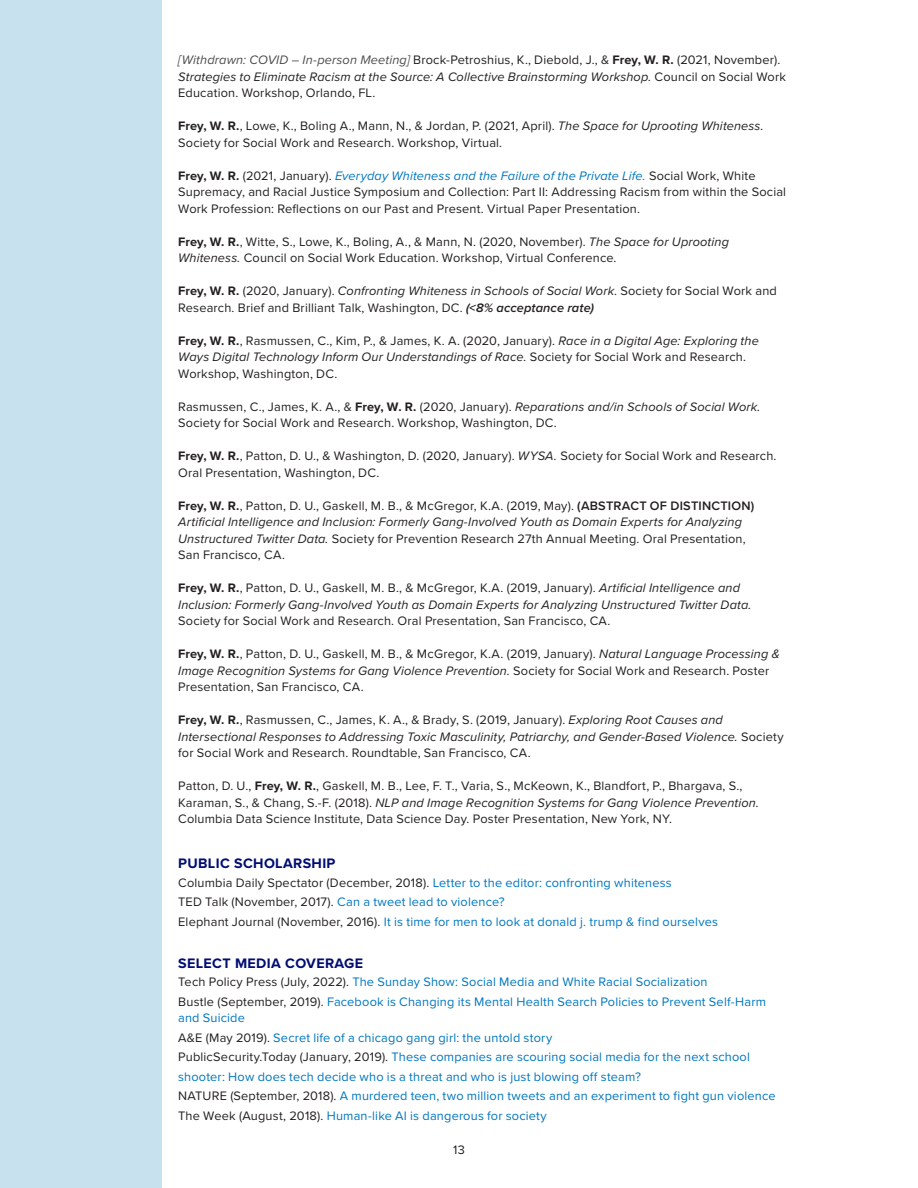
<style>
.page{position:relative;width:918px;height:1188px;background:#fff}
.page>*{position:absolute;margin:0;border:0;box-sizing:border-box;transform-origin:0 0}
.sub_title{font:700 14.25px "Proxima Nova";letter-spacing:.025em;color:#000d74}
.Paragraph_Style_2{font:12.75px/16.5px "Proxima Nova";letter-spacing:.015em;color:#231f20}
.Paragraph_Style_2-2{font:italic 12.75px/16.5px "Proxima Nova";letter-spacing:.01em;color:#231f20}
.Paragraph_Style_2-3{font:12.75px/16.5px "Proxima Nova";letter-spacing:.015em;color:#0077c0}
.s1{font-style:italic;color:#4b4c4d}
.s2{font-weight:700}
.s3{font-style:normal}
.s4{font-style:italic}
.s5{font-style:italic;color:#0077c0}
.s6{font-weight:700;font-style:normal}
.s7{font-weight:600;font-style:italic}
.s8{font-weight:600}
.s9{color:#0077c0}
.s10{color:#231f20}
</style>
<div class="page">
<div style="left:0;top:0;width:162px;height:1188px;background:#c7e1ef"></div>
<p class="Paragraph_Style_2" style="left:178px;top:51px;width:604px"><span class="s1">[Withdrawn: COVID – In-person Meeting]</span> Brock-Petroshius, K., Diebold, J., &amp; <span class="s2">Frey, W. R.</span> (2021, November).</p>
<p class="Paragraph_Style_2-2" style="left:178px;top:68px;width:609px">Strategies to Eliminate Racism at the Source: A Collective Brainstorming Workshop. <span class="s3">Council on Social Work<br>Education. Workshop, Orlando, FL.</span></p>
<p class="Paragraph_Style_2" style="left:178px;top:117px;width:587px"><span class="s2">Frey, W. R.</span>, Lowe, K., Boling A., Mann, N., &amp; Jordan, P. (2021, April). <span class="s4">The Space for Uprooting Whiteness.<br></span>Society for Social Work and Research. Workshop, Virtual.</p>
<p class="Paragraph_Style_2" style="left:178px;top:167px;width:609px"><span class="s2">Frey, W. R.</span> (2021, January). <span class="s5">Everyday Whiteness and the Failure of the Private Life.</span> Social Work, White<br>Supremacy, and Racial Justice Symposium and Collection: Part II: Addressing Racism from within the Social<br>Work Profession: Reflections on our Past and Present. Virtual Paper Presentation.</p>
<p class="Paragraph_Style_2" style="left:178px;top:233px;width:552px"><span class="s2">Frey, W. R.</span>, Witte, S., Lowe, K., Boling, A., &amp; Mann, N. (2020, November). <span class="s4">The Space for Uprooting</span></p>
<p class="Paragraph_Style_2" style="left:178px;top:249px;width:440px"><span class="s4">Whiteness.</span> Council on Social Work Education. Workshop, Virtual Conference.</p>
<p class="Paragraph_Style_2-2" style="left:178px;top:282px;width:600px"><span class="s6">Frey, W. R.</span> <span class="s3">(2020, January).</span> Confronting Whiteness in Schools of Social Work<span class="s3">. Society for Social Work and</span></p>
<p class="Paragraph_Style_2" style="left:178px;top:299px;width:417px">Research. Brief and Brilliant Talk, Washington, DC. <span class="s7">(&lt;8% acceptance rate)</span></p>
<p class="Paragraph_Style_2-2" style="left:178px;top:332px;width:582px"><span class="s6">Frey, W. R.</span><span class="s3">, Rasmussen, C., Kim, P., &amp; James, K. A. (2020, January).</span> Race in a Digital Age: Exploring the<br>Ways Digital Technology Inform Our Understandings of Race. <span class="s3">Society for Social Work and Research.</span></p>
<p class="Paragraph_Style_2" style="left:178px;top:365px;width:161px">Workshop, Washington, DC.</p>
<p class="Paragraph_Style_2" style="left:178px;top:398px;width:584px">Rasmussen, C., James, K. A., &amp; <span class="s2">Frey, W. R.</span> (2020, January). <span class="s4">Reparations and/in Schools of Social Work.</span></p>
<p class="Paragraph_Style_2" style="left:178px;top:414px;width:380px">Society for Social Work and Research. Workshop, Washington, DC.</p>
<p class="Paragraph_Style_2" style="left:178px;top:447px;width:600px"><span class="s2">Frey, W. R.</span>, Patton, D. U., &amp; Washington, D. (2020, January). <span class="s4">WYSA.</span> Society for Social Work and Research.<br>Oral Presentation, Washington, DC.</p>
<p class="Paragraph_Style_2" style="left:178px;top:497px;width:578px"><span class="s2">Frey, W. R.</span>, Patton, D. U., Gaskell, M. B., &amp; McGregor, K.A. (2019, May). <span class="s8">(ABSTRACT OF DISTINCTION)</span></p>
<p class="Paragraph_Style_2-2" style="left:178px;top:513px;width:565px">Artificial Intelligence and Inclusion: Formerly Gang-Involved Youth as Domain Experts for Analyzing</p>
<p class="Paragraph_Style_2" style="left:178px;top:530px;width:569px"><span class="s4">Unstructured Twitter Data.</span> Society for Prevention Research 27th Annual Meeting. Oral Presentation,</p>
<p class="Paragraph_Style_2" style="left:178px;top:546px;width:108px">San Francisco, CA.</p>
<p class="Paragraph_Style_2" style="left:178px;top:579px;width:563px"><span class="s2">Frey, W. R.</span>, Patton, D. U., Gaskell, M. B., &amp; McGregor, K.A. (2019, January). <span class="s4">Artificial Intelligence and</span></p>
<p class="Paragraph_Style_2-2" style="left:178px;top:596px;width:575px">Inclusion: Formerly Gang-Involved Youth as Domain Experts for Analyzing Unstructured Twitter Data.</p>
<p class="Paragraph_Style_2" style="left:178px;top:612px;width:434px">Society for Social Work and Research. Oral Presentation, San Francisco, CA.</p>
<p class="Paragraph_Style_2" style="left:178px;top:645px;width:603px"><span class="s2">Frey, W. R.</span>, Patton, D. U., Gaskell, M. B., &amp; McGregor, K.A. (2019, January). <span class="s4">Natural Language Processing &amp;<br>Image Recognition Systems for Gang Violence Prevention.</span> Society for Social Work and Research. Poster<br>Presentation, San Francisco, CA.</p>
<p class="Paragraph_Style_2" style="left:178px;top:711px;width:546px"><span class="s2">Frey, W. R.</span>, Rasmussen, C., James, K. A., &amp; Brady, S. (2019, January). <span class="s4">Exploring Root Causes and</span></p>
<p class="Paragraph_Style_2-2" style="left:178px;top:728px;width:607px">Intersectional Responses to Addressing Toxic Masculinity, Patriarchy, and Gender-Based Violence. <span class="s3">Society for Social Work and Research. Roundtable, San Francisco, CA.</span></p>
<p class="Paragraph_Style_2" style="left:178px;top:777px;width:566px">Patton, D. U., <span class="s2">Frey, W. R.</span>, Gaskell, M. B., Lee, F. T., Varia, S., McKeown, K., Blandfort, P., Bhargava, S.,</p>
<p class="Paragraph_Style_2" style="left:178px;top:794px;width:582px">Karaman, S., &amp; Chang, S.-F. (2018). <span class="s4">NLP and Image Recognition Systems for Gang Violence Prevention.<br></span>Columbia Data Science Institute, Data Science Day. Poster Presentation, New York, NY.</p>
<p class="sub_title" style="left:178px;top:852px;width:159px">PUBLIC SCHOLARSHIP</p>
<p class="Paragraph_Style_2" style="left:178px;top:874px;width:495px">Columbia Daily Spectator (December, 2018). <span class="s9">Letter to the editor: confronting whiteness</span></p>
<p class="Paragraph_Style_2-3" style="left:178px;top:893px;width:328px"><span class="s10">TED Talk (November, 2017).</span> Can a tweet lead to violence?</p>
<p class="Paragraph_Style_2-3" style="left:178px;top:913px;width:541px"><span class="s10">Elephant Journal (November, 2016).</span> It is time for men to look at donald j. trump &amp; find ourselves</p>
<p class="sub_title" style="left:178px;top:953px;width:186px">SELECT MEDIA COVERAGE</p>
<p class="Paragraph_Style_2-3" style="left:178px;top:973px;width:531px"><span class="s10">Tech Policy Press (July, 2022).</span> The Sunday Show: Social Media and White Racial Socialization</p>
<p class="Paragraph_Style_2-3" style="left:178px;top:993px;width:589px"><span class="s10">Bustle (September, 2019).</span> Facebook is Changing its Mental Health Search Policies to Prevent Self-Harm and Suicide</p>
<p class="Paragraph_Style_2-3" style="left:178px;top:1029px;width:376px"><span class="s10">A&amp;E (May 2019).</span> Secret life of a chicago gang girl: the untold story</p>
<p class="Paragraph_Style_2-3" style="left:178px;top:1048px;width:573px"><span class="s10">PublicSecurity.Today (January, 2019).</span> These companies are scouring social media for the next school</p>
<p class="Paragraph_Style_2-3" style="left:178px;top:1068px;width:464px">shooter: How does tech decide who is a threat and who is just blowing off steam?</p>
<p class="Paragraph_Style_2-3" style="left:178px;top:1087px;width:599px"><span class="s10">NATURE (September, 2018).</span> A murdered teen, two million tweets and an experiment to fight gun violence</p>
<p class="Paragraph_Style_2-3" style="left:178px;top:1107px;width:370px"><span class="s10">The Week (August, 2018).</span> Human-like AI is dangerous for society</p>
<p class="Paragraph_Style_2" style="left:453px;top:1141px;width:13px">13</p>
</div>
